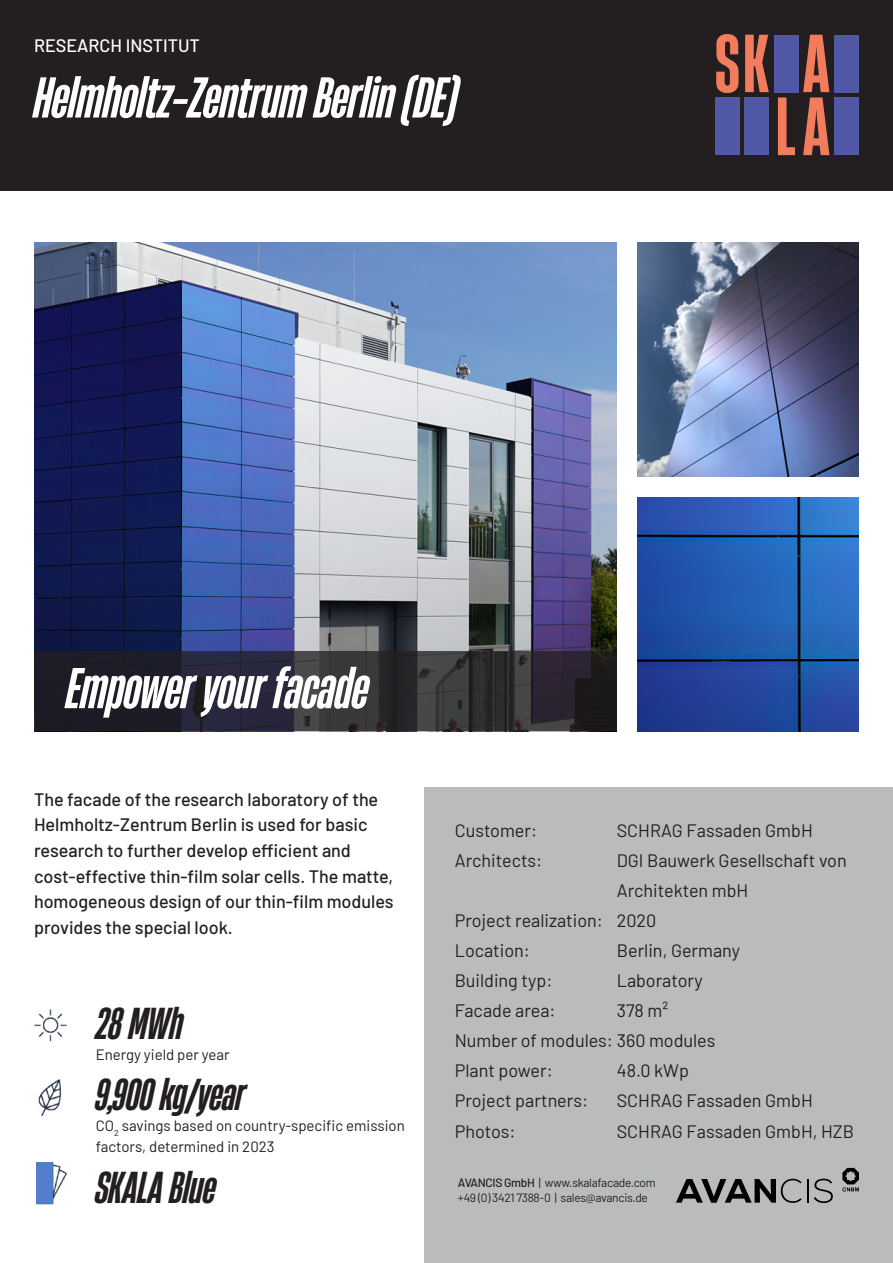
<style>
.page{position:relative;width:893px;height:1263px;background:#fff}
.page>*{position:absolute;margin:0;border:0;box-sizing:border-box;transform-origin:0 0}
.t1{font:italic 700 54px "Heading Now 36";color:#fff}
.t2{font:italic 700 42px "Heading Now 36";color:#231f20}
.t3{font:18px/30px "Barlow";color:#231f20}
.t4{font:500 18px "Barlow";color:#231f20}
.t5{font:500 18px "Barlow";color:#fff}
.t6{font:15px/21px "Barlow";color:#231f20}
.t7{font:12px/15px "Barlow";letter-spacing:-.025em;color:#231f20}
.s1{font-weight:500}
</style>
<div class="page">
<div style="left:424px;top:787px;width:469px;height:476px;background:#babcbc"></div>
<svg style="left:676px;top:1179px;width:126px;height:24px"></svg>
<hr style="left:807px;top:1179px;width:2px;height:24px;background:#000001">
<svg style="left:814px;top:1179px;width:19px;height:24px"></svg>
<svg style="left:842px;top:1168px;width:17px;height:23px"></svg>
<img style="left:36px;top:1162px;width:31px;height:43px">
<img style="left:38px;top:1079px;width:23px;height:38px">
<img style="left:34px;top:1009px;width:33px;height:33px">
<div style="left:0;top:0;width:893px;height:191px;background:#231f20"></div>
<div style="left:774px;top:35px;width:25px;height:57px;background:#5159a7"></div>
<div style="left:834px;top:35px;width:24px;height:57px;background:#5159a7"></div>
<div style="left:715px;top:98px;width:24px;height:57px;background:#5159a7"></div>
<div style="left:745px;top:98px;width:24px;height:57px;background:#5159a7"></div>
<div style="left:834px;top:98px;width:24px;height:57px;background:#5159a7"></div>
<svg style="left:803px;top:35px;width:26px;height:120px"></svg>
<svg style="left:778px;top:97px;width:17px;height:58px"></svg>
<svg style="left:745px;top:35px;width:24px;height:57px"></svg>
<svg style="left:716px;top:34px;width:22px;height:59px"></svg>
<img style="left:34px;top:242px;width:583px;height:409px">
<img style="left:638px;top:497px;width:221px;height:234px">
<img style="left:638px;top:242px;width:221px;height:234px">
<svg style="left:34px;top:651px;width:583px;height:80px;background:#2b2a32"></svg>
<img style="left:37px;top:1163px;width:15px;height:40px">
<p class="t5" style="left:34px;top:33px;width:167px">RESEARCH INSTITUT</p>
<p class="t1" style="left:34px;top:60px;width:425px">Helmholtz-Zentrum Berlin (DE)</p>
<p class="t1" style="left:66px;top:651px;width:304px">Empower your facade</p>
<p class="t4" style="left:34px;top:786px;width:346px">The facade of the research laboratory of the</p>
<p class="t4" style="left:34px;top:812px;width:335px">Helmholtz-Zentrum Berlin is used for basic</p>
<p class="t4" style="left:34px;top:837px;width:318px">research to further develop efficient and</p>
<p class="t4" style="left:34px;top:863px;width:361px">cost-effective thin-film solar cells. The matte,</p>
<p class="t4" style="left:34px;top:888px;width:361px">homogeneous design of our thin-film modules</p>
<p class="t4" style="left:34px;top:914px;width:200px">provides the special look.</p>
<p class="t2" style="left:96px;top:994px;width:89px">28 MWh</p>
<p class="t6" style="left:96px;top:1043px;width:135px">Energy yield per year</p>
<p class="t2" style="left:96px;top:1066px;width:151px">9,900 kg/year</p>
<p class="t6" style="left:96px;top:1114px;width:311px">CO<sub>2</sub> savings based on country-specific emission factors, determined in 2023</p>
<p class="t2" style="left:96px;top:1158px;width:122px">SKALA Blue</p>
<p class="t3" style="left:455px;top:814px;width:84px">Customer:</p>
<p class="t3" style="left:617px;top:814px;width:197px">SCHRAG Fassaden GmbH</p>
<p class="t3" style="left:455px;top:844px;width:89px">Architects:</p>
<p class="t3" style="left:617px;top:844px;width:231px">DGI Bauwerk Gesellschaft von<br>Architekten mbH</p>
<p class="t3" style="left:455px;top:904px;width:203px">Project realization: 2020</p>
<p class="t3" style="left:455px;top:934px;width:77px">Location:</p>
<p class="t3" style="left:617px;top:934px;width:125px">Berlin, Germany</p>
<p class="t3" style="left:455px;top:964px;width:99px">Building typ:</p>
<p class="t3" style="left:617px;top:964px;width:88px">Laboratory</p>
<p class="t3" style="left:455px;top:994px;width:102px">Facade area:</p>
<p class="t3" style="left:617px;top:994px;width:53px">378 m²</p>
<p class="t3" style="left:455px;top:1024px;width:262px">Number of modules: 360 modules</p>
<p class="t3" style="left:455px;top:1054px;width:100px">Plant power:</p>
<p class="t3" style="left:617px;top:1054px;width:74px">48.0 kWp</p>
<p class="t3" style="left:455px;top:1084px;width:135px">Project partners:</p>
<p class="t3" style="left:617px;top:1084px;width:197px">SCHRAG Fassaden GmbH</p>
<p class="t3" style="left:455px;top:1114px;width:62px">Photos:</p>
<p class="t3" style="left:617px;top:1114px;width:239px">SCHRAG Fassaden GmbH, HZB</p>
<p class="t7" style="left:458px;top:1174px;width:199px"><span class="s1">AVANCIS GmbH</span> | www.skalafacade.com +49 (0) 3421 7388-0 | sales@avancis.de</p>
</div>
